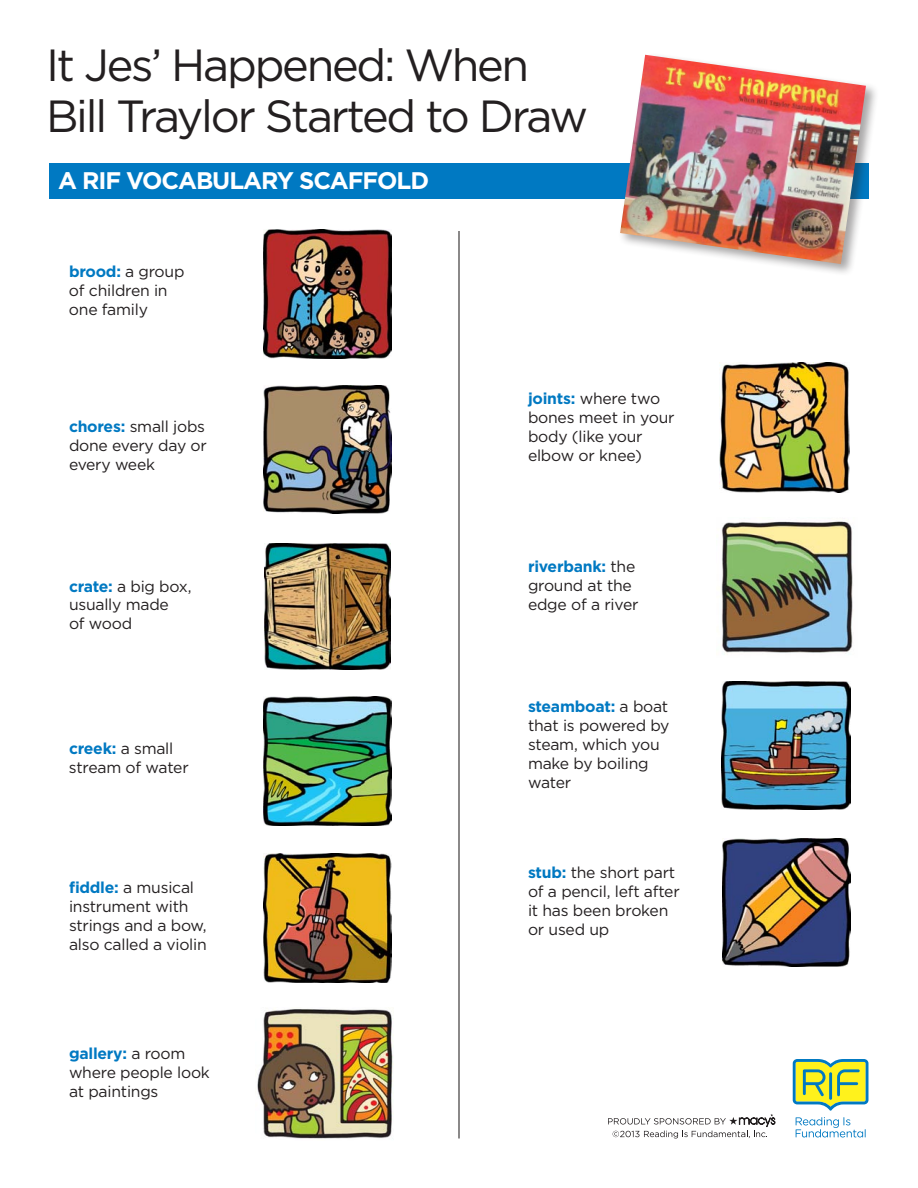
<style>
.page{position:relative;width:918px;height:1188px;background:#fff}
.page>*{position:absolute;margin:0;border:0;box-sizing:border-box;transform-origin:0 0}
.Book_Title_on_Two_Li{font:45px "Gotham";letter-spacing:-.05em;color:#231f20}
.White_Type_in_Blue_B{font:700 24px "Gotham";letter-spacing:-.045em;color:#fff}
.Vocabulary_Text{font:15.75px/18.9px "Gotham";letter-spacing:-.015em;color:#231f20}
.s1{font-weight:700;color:#0079c2}
</style>
<div class="page">
<hr style="left:458px;top:231px;width:2px;height:907px;background:#231f20">
<svg style="left:793px;top:1059px;width:75px;height:52px;background:#b4d06b"></svg>
<svg style="left:796px;top:1117px;width:70px;height:20px"></svg>
<svg style="left:608px;top:1114px;width:167px;height:24px"></svg>
<img style="left:263px;top:230px;width:129px;height:128px">
<img style="left:263px;top:386px;width:129px;height:128px">
<img style="left:264px;top:543px;width:127px;height:127px">
<img style="left:263px;top:697px;width:129px;height:128px">
<img style="left:263px;top:853px;width:129px;height:129px">
<img style="left:257px;top:1009px;width:136px;height:130px">
<img style="left:719px;top:362px;width:131px;height:131px">
<img style="left:721px;top:521px;width:132px;height:133px">
<img style="left:722px;top:681px;width:128px;height:129px">
<img style="left:722px;top:838px;width:129px;height:129px">
<div style="left:49px;top:163px;width:819px;height:36px;background:#0079c2"></div>
<div style="left:618px;top:53px;width:261px;height:224px;background:#231f20;opacity:.4"></div>
<img style="left:620px;top:55px;width:246px;height:209px">
<p class="Book_Title_on_Two_Li" style="left:46px;top:38px;width:485px">It Jes’ Happened: When</p>
<p class="Book_Title_on_Two_Li" style="left:46px;top:89px;width:544px">Bill Traylor Started to Draw</p>
<p class="White_Type_in_Blue_B" style="left:58px;top:166px;width:373px">A RIF VOCABULARY SCAFFOLD</p>
<p class="Vocabulary_Text" style="left:69px;top:262px;width:117px"><span class="s1">brood:</span> a group of children in one family</p>
<p class="Vocabulary_Text" style="left:69px;top:417px;width:139px;text-align:justify"><span class="s1">chores:</span> small jobs done every day or every week</p>
<p class="Vocabulary_Text" style="left:69px;top:576px;width:124px"><span class="s1">crate:</span> a big box, usually made<br>of wood</p>
<p class="Vocabulary_Text" style="left:69px;top:739px;width:121px"><span class="s1">creek:</span> a small stream of water</p>
<p class="Vocabulary_Text" style="left:69px;top:878px;width:139px"><span class="s1">fiddle:</span> a musical instrument with strings and a bow, also called a violin</p>
<p class="Vocabulary_Text" style="left:69px;top:1044px;width:142px"><span class="s1">gallery:</span> a room where people look at paintings</p>
<p class="Vocabulary_Text" style="left:528px;top:389px;width:148px"><span class="s1">joints:</span> where two bones meet in your body (like your elbow or knee)</p>
<p class="Vocabulary_Text" style="left:528px;top:557px;width:112px"><span class="s1">riverbank:</span> the ground at the edge of a river</p>
<p class="Vocabulary_Text" style="left:528px;top:697px;width:143px"><span class="s1">steamboat:</span> a boat that is powered by steam, which you make by boiling water</p>
<p class="Vocabulary_Text" style="left:528px;top:863px;width:153px"><span class="s1">stub:</span> the short part of a pencil, left after it has been broken or used up</p>
</div>
